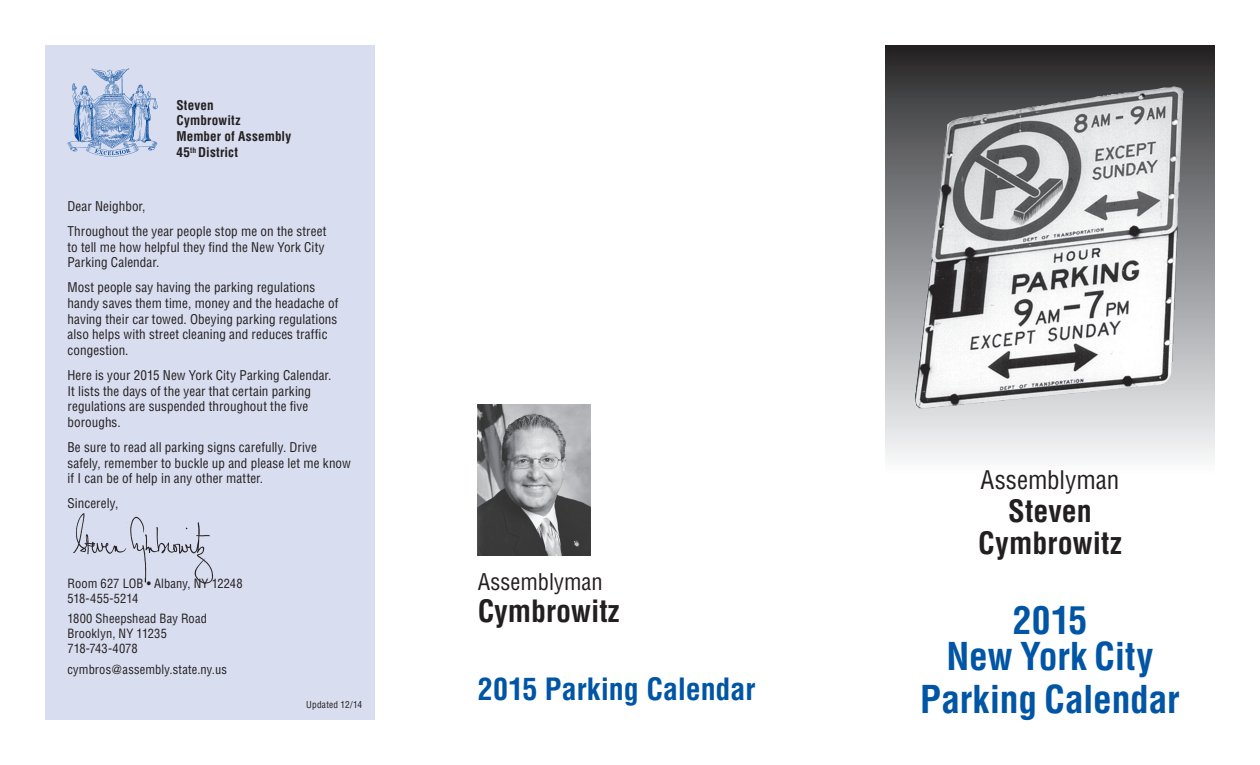
<style>
.page{position:relative;width:1260px;height:765px;background:#fff}
.page>*{position:absolute;margin:0;border:0;box-sizing:border-box;transform-origin:0 0}
.t1{font:700 condensed 37.5px "Helvetica";letter-spacing:-.005em;color:#0155a5}
.t2{font:700 condensed 30px "Helvetica";color:#231f20}
.t3{font:700 condensed 30px "Helvetica";color:#0155a5}
.t4{font:condensed 25px "Helvetica";color:#231f20}
.t5{font:condensed 22.5px "Helvetica";color:#231f20}
.t6{font:condensed 13.12px/15.8px "Helvetica";letter-spacing:.005em;color:#231f20}
.t7{font:700 condensed 13.12px "Helvetica";letter-spacing:.01em;color:#231f20}
.t8{font:condensed 12.5px "Helvetica";letter-spacing:.01em;color:#231f20}
.t9{font:condensed 9.38px "Helvetica";letter-spacing:.02em;color:#231f20}
</style>
<div class="page">
<div style="left:885px;top:45px;width:330px;height:450px;background:linear-gradient(to bottom,#2a2b2d,#fff)"></div>
<img style="left:914px;top:87px;width:270px;height:321px">
<div style="left:45px;top:45px;width:330px;height:675px;background:#d8ddef"></div>
<img style="left:68px;top:68px;width:90px;height:89px">
<img style="left:73px;top:513px;width:140px;height:71px">
<img style="left:478px;top:404px;width:112px;height:152px">
<p class="t7" style="left:176px;top:97px;width:39px">Steven</p>
<p class="t7" style="left:176px;top:112px;width:66px">Cymbrowitz</p>
<p class="t7" style="left:176px;top:128px;width:116px">Member of Assembly</p>
<p class="t7" style="left:176px;top:144px;width:63px">45<sup>th</sup> District</p>
<p class="t6" style="left:68px;top:198px;width:80px">Dear Neighbor,</p>
<p class="t6" style="left:68px;top:223px;width:261px">Throughout the year people stop me on the street to tell me how helpful they find the New York City<br>Parking Calendar.</p>
<p class="t6" style="left:68px;top:279px;width:272px">Most people say having the parking regulations handy saves them time, money and the headache of having their car towed. Obeying parking regulations also helps with street cleaning and reduces traffic congestion.</p>
<p class="t6" style="left:68px;top:367px;width:266px">Here is your 2015 New York City Parking Calendar.<br>It lists the days of the year that certain parking regulations are suspended throughout the five boroughs.</p>
<p class="t6" style="left:68px;top:439px;width:285px">Be sure to read all parking signs carefully. Drive safely, remember to buckle up and please let me know if I can be of help in any other matter.</p>
<p class="t6" style="left:68px;top:495px;width:52px">Sincerely,</p>
<p class="t8" style="left:68px;top:575px;width:177px">Room 627 LOB • Albany, NY 12248</p>
<p class="t8" style="left:68px;top:590px;width:73px">518-455-5214</p>
<p class="t8" style="left:68px;top:611px;width:141px">1800 Sheepshead Bay Road</p>
<p class="t8" style="left:68px;top:626px;width:101px">Brooklyn, NY 11235</p>
<p class="t8" style="left:68px;top:641px;width:72px">718-743-4078</p>
<p class="t8" style="left:68px;top:662px;width:161px">cymbros@assembly.state.ny.us</p>
<p class="t9" style="left:306px;top:699px;width:57px">Updated 12/14</p>
<p class="t5" style="left:478px;top:567px;width:126px">Assemblyman</p>
<p class="t2" style="left:478px;top:592px;width:143px">Cymbrowitz</p>
<p class="t3" style="left:478px;top:670px;width:279px">2015 Parking Calendar</p>
<p class="t4" style="left:981px;top:464px;width:140px">Assemblyman</p>
<p class="t2" style="left:1008px;top:492px;width:85px">Steven</p>
<p class="t2" style="left:978px;top:524px;width:145px">Cymbrowitz</p>
<p class="t1" style="left:1013px;top:597px;width:76px">2015</p>
<p class="t1" style="left:947px;top:633px;width:208px">New York City</p>
<p class="t1" style="left:920px;top:676px;width:261px">Parking Calendar</p>
</div>
